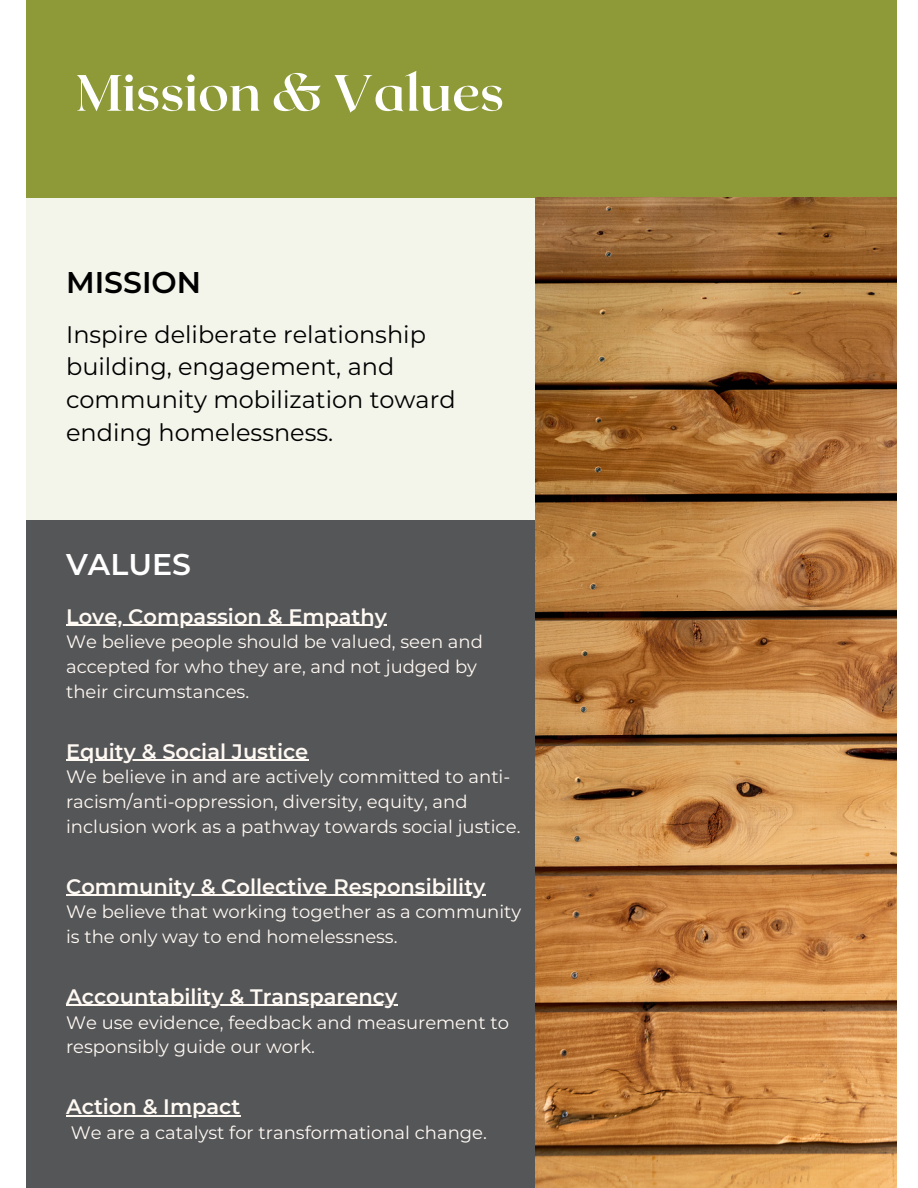
<style>
.page{position:relative;width:918px;height:1188px;background:#fff}
.page>*{position:absolute;margin:0;border:0;box-sizing:border-box;transform-origin:0 0}
.t1{font:700 51px "Roxborough CF";color:#fff}
.t2{font:600 30px "Montserrat";color:#000}
.t3{font:600 30px "Montserrat";color:#fff}
.t4{font:24px/32.7px "Montserrat";color:#000}
.t5{font:600 21px "Montserrat";color:#fff9f3}
.t6{font:18px/24.8px "Montserrat";color:#fff9f3}
</style>
<div class="page">
<div style="left:26px;top:0;width:863px;height:1188px;background:#f3f5eb"></div>
<div style="left:26px;top:521px;width:510px;height:667px;background:#555658"></div>
<div style="left:26px;top:0;width:871px;height:197px;background:#8e9a38"></div>
<img style="left:536px;top:197px;width:361px;height:991px">
<hr style="left:66px;top:625px;width:321px;height:1px;background:#fff9f3">
<hr style="left:66px;top:760px;width:242px;height:1px;background:#fff9f3">
<hr style="left:66px;top:895px;width:419px;height:1px;background:#fff9f3">
<hr style="left:66px;top:1005px;width:331px;height:1px;background:#fff9f3">
<hr style="left:66px;top:1115px;width:174px;height:1px;background:#fff9f3">
<p class="t1" style="left:76px;top:60px;width:429px">Mission &amp; Values</p>
<p class="t2" style="left:66px;top:264px;width:137px">MISSION</p>
<p class="t4" style="left:66px;top:318px;width:391px">Inspire deliberate relationship building, engagement, and community mobilization toward ending homelessness.</p>
<p class="t3" style="left:66px;top:546px;width:126px">VALUES</p>
<p class="t5" style="left:66px;top:603px;width:322px">Love, Compassion &amp; Empathy</p>
<p class="t6" style="left:66px;top:629px;width:418px">We believe people should be valued, seen and accepted for who they are, and not judged by their circumstances.</p>
<p class="t5" style="left:66px;top:738px;width:244px">Equity &amp; Social Justice</p>
<p class="t6" style="left:66px;top:764px;width:456px">We believe in and are actively committed to anti&shy;racism/anti-oppression, diversity, equity, and inclusion work as a pathway towards social justice.</p>
<p class="t5" style="left:66px;top:873px;width:421px">Community &amp; Collective Responsibility</p>
<p class="t6" style="left:66px;top:899px;width:457px">We believe that working together as a community is the only way to end homelessness.</p>
<p class="t5" style="left:66px;top:983px;width:333px">Accountability &amp; Transparency</p>
<p class="t6" style="left:66px;top:1010px;width:444px">We use evidence, feedback and measurement to responsibly guide our work.</p>
<p class="t5" style="left:66px;top:1094px;width:176px">Action &amp; Impact</p>
<p class="t6" style="left:71px;top:1120px;width:418px">We are a catalyst for transformational change.</p>
</div>
